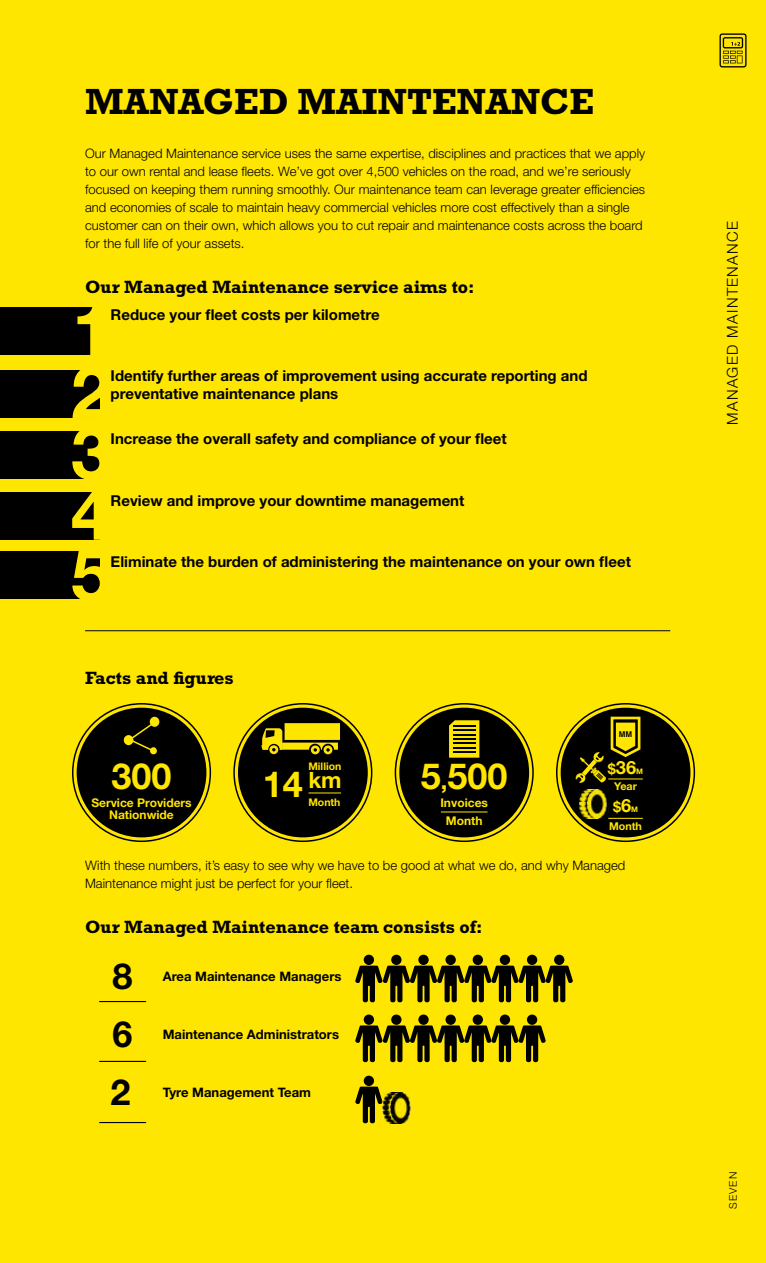
<style>
.page{position:relative;width:766px;height:1263px;background:#fff}
.page>*{position:absolute;margin:0;border:0;box-sizing:border-box;transform-origin:0 0}
.t1{font:700 72.6px/60.9px "Helvetica Neue LT Std";color:#ffe600}
.t2{font:700 36.9px "Rockwell";color:#000}
.t3{font:700 36px "Helvetica Neue LT Std";color:#ffe600}
.t4{font:700 36px "Helvetica Neue LT Std";color:#000}
.t5{font:700 22.5px "Helvetica Neue LT Std";color:#ffe600}
.t6{font:700 18.3px "Helvetica Neue LT Std";color:#ffe600}
.t7{font:700 18px "Rockwell";color:#000}
.t8{font:700 15px/18px "Helvetica Neue LT Std";color:#000}
.t9{font:300 15px "Helvetica Neue LT Std";letter-spacing:.09em;color:#000}
.t10{font:700 14.4px "Helvetica Neue LT Std";color:#ffe600}
.t11{font:300 13.05px/18px "Helvetica Neue LT Std";color:#000}
.t12{font:700 13.05px "Helvetica Neue LT Std";color:#000}
.t13{font:700 12px/18px "Helvetica Neue LT Std";color:#ffe600;text-align:center}
.t14{font:700 10.8px "Helvetica Neue LT Std";color:#ffe600}
.t15{font:700 10.5px "Helvetica Neue LT Std";color:#ffe600}
.t16{font:300 10.5px "Helvetica Neue LT Std";color:#000}
.t17{font:700 7.95px "Helvetica";color:#000}
.t18{font:700 7.65px "Helvetica Neue LT Std";color:#ffe600}
.s1{font-size:24px}
.s2{font-size:14.4px}
.s3{font-size:18.3px}
</style>
<div class="page">
<div style="left:0;top:0;width:765px;height:1263px;background:#ffe600"></div>
<div style="left:560px;top:708px;width:130px;height:129px;background:#000;border-radius:50%"></div>
<hr style="left:608px;top:818px;width:34px;height:1px;background:#ffe600">
<img style="left:578px;top:789px;width:30px;height:30px">
<div style="left:399px;top:708px;width:130px;height:129px;background:#000;border-radius:50%"></div>
<svg style="left:449px;top:720px;width:30px;height:38px"></svg>
<hr style="left:453px;top:738px;width:22px;height:2px;background:#000">
<hr style="left:453px;top:742px;width:22px;height:2px;background:#000">
<hr style="left:453px;top:747px;width:22px;height:2px;background:#000">
<hr style="left:453px;top:751px;width:22px;height:2px;background:#000">
<hr style="left:441px;top:811px;width:46px;height:1px;background:#ffe600">
<div style="left:238px;top:708px;width:129px;height:129px;background:#000;border-radius:50%"></div>
<div style="left:77px;top:708px;width:129px;height:129px;background:#000;border-radius:50%"></div>
<svg style="left:126px;top:720px;width:31px;height:34px"></svg>
<div style="left:150px;top:717px;width:9px;height:10px;background:#ffe600;border-radius:50%"></div>
<div style="left:124px;top:735px;width:9px;height:10px;background:#ffe600;border-radius:50%"></div>
<div style="left:150px;top:747px;width:7px;height:7px;background:#ffe600;border-radius:50%"></div>
<svg style="left:261px;top:728px;width:77px;height:26px"></svg>
<div style="left:284px;top:723px;width:56px;height:17px;background:#ffe600"></div>
<svg style="left:575px;top:715px;width:67px;height:68px"></svg>
<hr style="left:308px;top:793px;width:33px;height:1px;background:#ffe600">
<svg style="left:719px;top:33px;width:27px;height:34px"></svg>
<hr style="left:99px;top:1001px;width:47px;height:1px;background:#000">
<div style="left:363px;top:955px;width:11px;height:10px;background:#000;border-radius:50%"></div>
<div style="left:391px;top:955px;width:10px;height:10px;background:#000;border-radius:50%"></div>
<div style="left:418px;top:955px;width:10px;height:10px;background:#000;border-radius:50%"></div>
<div style="left:445px;top:955px;width:10px;height:10px;background:#000;border-radius:50%"></div>
<div style="left:472px;top:955px;width:11px;height:10px;background:#000;border-radius:50%"></div>
<div style="left:499px;top:955px;width:11px;height:10px;background:#000;border-radius:50%"></div>
<div style="left:527px;top:955px;width:10px;height:10px;background:#000;border-radius:50%"></div>
<hr style="left:99px;top:1061px;width:47px;height:1px;background:#000">
<div style="left:363px;top:1014px;width:11px;height:11px;background:#000;border-radius:50%"></div>
<div style="left:391px;top:1014px;width:10px;height:11px;background:#000;border-radius:50%"></div>
<div style="left:418px;top:1014px;width:10px;height:11px;background:#000;border-radius:50%"></div>
<div style="left:445px;top:1014px;width:10px;height:11px;background:#000;border-radius:50%"></div>
<div style="left:472px;top:1014px;width:11px;height:11px;background:#000;border-radius:50%"></div>
<div style="left:499px;top:1014px;width:11px;height:11px;background:#000;border-radius:50%"></div>
<div style="left:527px;top:1014px;width:10px;height:11px;background:#000;border-radius:50%"></div>
<svg style="left:355px;top:1025px;width:190px;height:37px"></svg>
<div style="left:554px;top:955px;width:10px;height:10px;background:#000;border-radius:50%"></div>
<svg style="left:355px;top:965px;width:217px;height:37px"></svg>
<hr style="left:99px;top:1122px;width:47px;height:1px;background:#000">
<div style="left:363px;top:1076px;width:11px;height:10px;background:#000;border-radius:50%"></div>
<svg style="left:355px;top:1086px;width:26px;height:37px"></svg>
<img style="left:381px;top:1092px;width:31px;height:31px">
<div style="left:0;top:308px;width:99px;height:47px;background:#000"></div>
<div style="left:0;top:370px;width:99px;height:47px;background:#000"></div>
<div style="left:0;top:492px;width:99px;height:47px;background:#000"></div>
<div style="left:0;top:552px;width:99px;height:47px;background:#000"></div>
<div style="left:0;top:431px;width:99px;height:47px;background:#000"></div>
<div style="left:88px;top:475px;width:18px;height:10px;background:#ffe600"></div>
<hr style="left:85px;top:630px;width:585px;height:1px;background:#000">
<h2 class="t2" style="left:85px;top:79px;width:510px">MANAGED MAINTENANCE</h2>
<p class="t11" style="left:85px;top:144px;width:561px">Our Managed Maintenance service uses the same expertise, disciplines and practices that we apply to our own rental and lease fleets. We’ve got over 4,500 vehicles on the road, and we’re seriously focused on keeping them running smoothly. Our maintenance team can leverage greater efficiencies and economies of scale to maintain heavy commercial vehicles more cost effectively than a single customer can on their own, which allows you to cut repair and maintenance costs across the board for the full life of your assets.</p>
<h3 class="t7" style="left:85px;top:277px;width:391px">Our Managed Maintenance service aims to:</h3>
<p class="t8" style="left:111px;top:305px;width:270px">Reduce your fleet costs per kilometre</p>
<h1 class="t1" style="left:71px;top:299px;width:43px">1<br>2</h1>
<p class="t8" style="left:111px;top:367px;width:478px">Identify further areas of improvement using accurate reporting and preventative maintenance plans</p>
<p class="t8" style="left:111px;top:429px;width:397px">Increase the overall safety and compliance of your fleet</p>
<h1 class="t1" style="left:71px;top:421px;width:42px">3</h1>
<h1 class="t1" style="left:71px;top:482px;width:42px">4<br>5</h1>
<p class="t8" style="left:111px;top:491px;width:355px">Review and improve your downtime management</p>
<p class="t8" style="left:111px;top:552px;width:521px">Eliminate the burden of administering the maintenance on your own fleet</p>
<h3 class="t7" style="left:85px;top:667px;width:150px">Facts and figures</h3>
<h3 class="t3" style="left:111px;top:754px;width:62px">300</h3>
<p class="t13" style="left:91px;top:797px;width:102px;line-height:12px">Service Providers<br>Nationwide</p>
<p class="t15" style="left:308px;top:760px;width:35px">Million</p>
<h3 class="t5" style="left:308px;top:766px;width:35px">km</h3>
<p class="t15" style="left:308px;top:796px;width:34px">Month</p>
<h3 class="t3" style="left:263px;top:761px;width:42px">14</h3>
<h3 class="t3" style="left:420px;top:754px;width:88px">5<span class="s1">,</span>500</h3>
<p class="t13" style="left:440px;top:794px;width:49px">Invoices<br>Month</p>
<p class="t17" style="left:618px;top:727px;width:15px">MM</p>
<h3 class="t6" style="left:607px;top:756px;width:30px"><span class="s2">$</span>36</h3>
<p class="t18" style="left:636px;top:767px;width:8px">M</p>
<p class="t10" style="left:613px;top:798px;width:20px">$<span class="s3">6</span></p>
<p class="t18" style="left:631px;top:805px;width:8px">M</p>
<p class="t14" style="left:614px;top:780px;width:24px">Year</p>
<p class="t14" style="left:609px;top:819px;width:34px">Month</p>
<p class="t11" style="left:85px;top:856px;width:541px">With these numbers, it’s easy to see why we have to be good at what we do, and why Managed<br>Maintenance might just be perfect for your fleet.</p>
<h3 class="t7" style="left:85px;top:916px;width:399px">Our Managed Maintenance team consists of:</h3>
<h3 class="t4" style="left:113px;top:953px;width:22px">8</h3>
<p class="t12" style="left:163px;top:968px;width:180px">Area Maintenance Managers</p>
<h3 class="t4" style="left:113px;top:1012px;width:22px">6</h3>
<p class="t12" style="left:163px;top:1026px;width:178px">Maintenance Administrators</p>
<h3 class="t4" style="left:110px;top:1070px;width:22px">2</h3>
<p class="t12" style="left:163px;top:1085px;width:150px">Tyre Management Team</p>
<p class="t9" style="left:723px;top:425px;width:205px;rotate:-90deg">MANAGED MAINTENANCE</p>
<p class="t16" style="left:726px;top:1209px;width:38px;rotate:-90deg">SEVEN</p>
</div>
